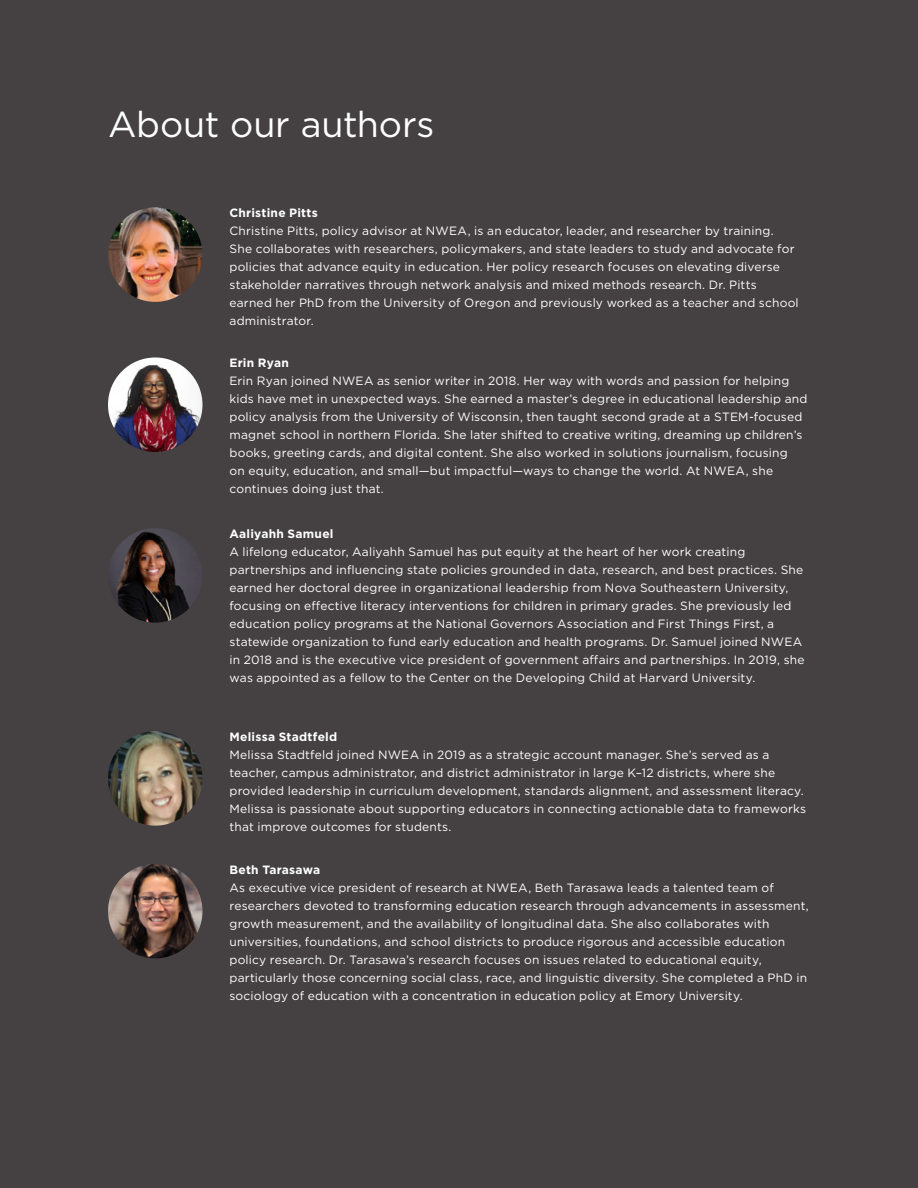
<style>
.page{position:relative;width:918px;height:1188px;background:#454142}
.page>*{position:absolute;margin:0;border:0;box-sizing:border-box;transform-origin:0 0}
.t1{font:36px "Gotham";letter-spacing:-.005em;color:#fff}
.t2{font:12px/18px "Gotham";letter-spacing:.015em;color:#fff}
.t3{font:700 12px "Gotham";letter-spacing:.02em;color:#fff}
</style>
<div class="page">
<img style="left:108px;top:207px;width:94px;height:95px;border-radius:47px">
<img style="left:108px;top:357px;width:94px;height:95px;border-radius:47px">
<img style="left:108px;top:528px;width:94px;height:95px;border-radius:47px">
<img style="left:108px;top:731px;width:94px;height:95px;border-radius:47px">
<img style="left:108px;top:864px;width:94px;height:94px;border-radius:47px">
<h1 class="t1" style="left:108px;top:101px;width:328px">About our authors</h1>
<p class="t3" style="left:230px;top:205px;width:90px">Christine Pitts</p>
<p class="t2" style="left:230px;top:221px;width:571px">Christine Pitts, policy advisor at NWEA, is an educator, leader, and researcher by training.<br>She collaborates with researchers, policymakers, and state leaders to study and advocate for policies that advance equity in education. Her policy research focuses on elevating diverse stakeholder narratives through network analysis and mixed methods research. Dr. Pitts earned her PhD from the University of Oregon and previously worked as a teacher and school administrator.</p>
<p class="t3" style="left:230px;top:355px;width:61px">Erin Ryan</p>
<p class="t2" style="left:230px;top:372px;width:580px">Erin Ryan joined NWEA as senior writer in 2018. Her way with words and passion for helping kids have met in unexpected ways. She earned a master’s degree in educational leadership and policy analysis from the University of Wisconsin, then taught second grade at a STEM-focused magnet school in northern Florida. She later shifted to creative writing, dreaming up children’s books, greeting cards, and digital content. She also worked in solutions journalism, focusing<br>on equity, education, and small—but impactful—ways to change the world. At NWEA, she continues doing just that.</p>
<p class="t3" style="left:230px;top:526px;width:106px">Aaliyahh Samuel</p>
<p class="t2" style="left:230px;top:542px;width:577px">A lifelong educator, Aaliyahh Samuel has put equity at the heart of her work creating partnerships and influencing state policies grounded in data, research, and best practices. She earned her doctoral degree in organizational leadership from Nova Southeastern University, focusing on effective literacy interventions for children in primary grades. She previously led education policy programs at the National Governors Association and First Things First, a statewide organization to fund early education and health programs. Dr. Samuel joined NWEA in 2018 and is the executive vice president of government affairs and partnerships. In 2019, she was appointed as a fellow to the Center on the Developing Child at Harvard University.</p>
<p class="t3" style="left:230px;top:729px;width:109px">Melissa Stadtfeld</p>
<p class="t2" style="left:230px;top:745px;width:578px">Melissa Stadtfeld joined NWEA in 2019 as a strategic account manager. She’s served as a teacher, campus administrator, and district administrator in large K–12 districts, where she provided leadership in curriculum development, standards alignment, and assessment literacy.<br>Melissa is passionate about supporting educators in connecting actionable data to frameworks that improve outcomes for students.</p>
<p class="t3" style="left:230px;top:861px;width:92px">Beth Tarasawa</p>
<p class="t2" style="left:230px;top:878px;width:581px">As executive vice president of research at NWEA, Beth Tarasawa leads a talented team of researchers devoted to transforming education research through advancements in assessment, growth measurement, and the availability of longitudinal data. She also collaborates with universities, foundations, and school districts to produce rigorous and accessible education policy research. Dr. Tarasawa’s research focuses on issues related to educational equity, particularly those concerning social class, race, and linguistic diversity. She completed a PhD in sociology of education with a concentration in education policy at Emory University.</p>
</div>
